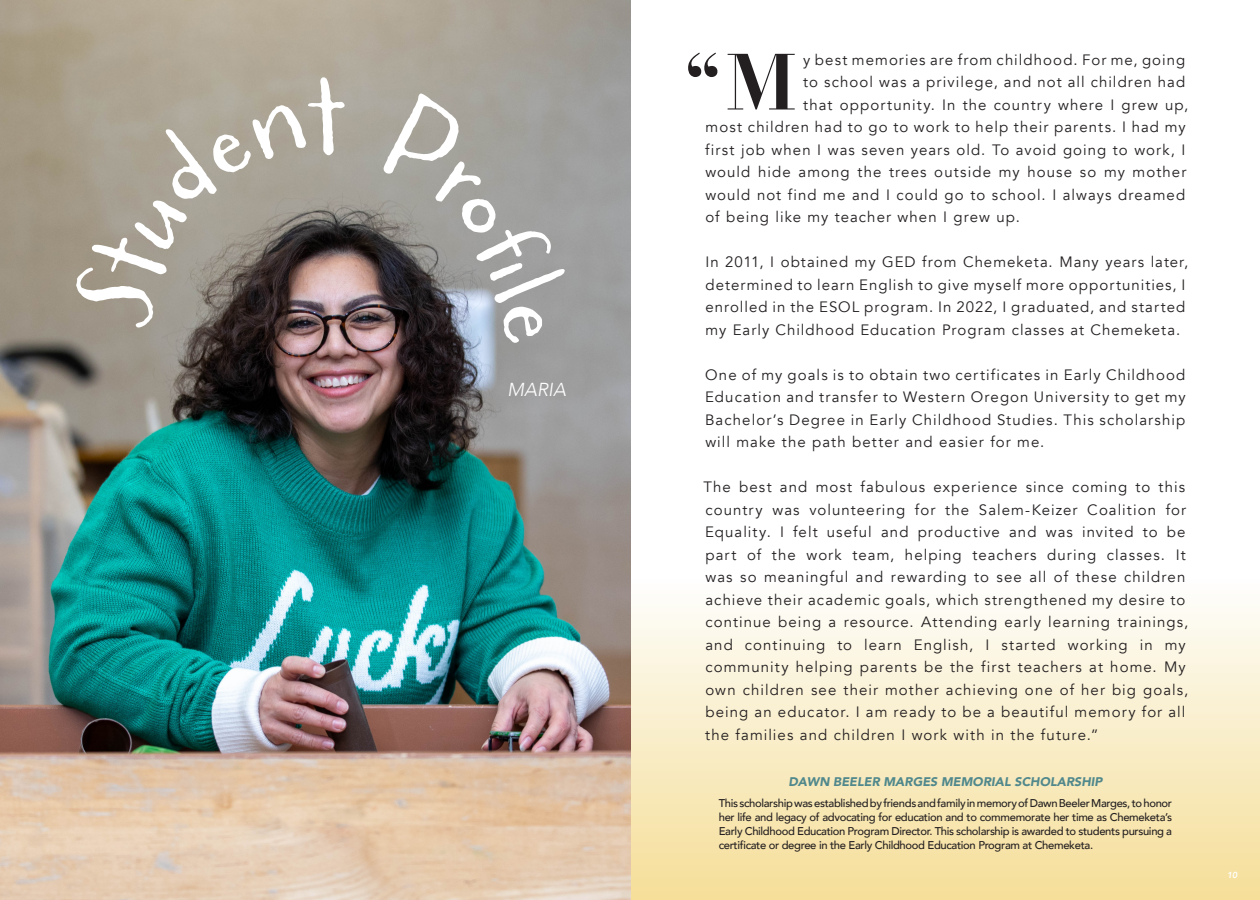
<style>
.page{position:relative;width:1260px;height:900px;background:#fff}
.page>*{position:absolute;margin:0;border:0;box-sizing:border-box;transform-origin:0 0}
.t1{font:700 78.25px "Didot";color:#231f20}
.disclaimer{font:italic 300 18.75px "Avenir";color:#fff}
.t2{font:15px/22.5px "Avenir";letter-spacing:.07em;color:#231f20}
.disclaimer-2{font:italic 900 12.5px "Avenir";color:#50888c}
.disclaimer-3{font:500 11.25px/13.8px "Avenir";letter-spacing:-.03em;color:#231f20;text-align:justify}
.H1_Sub{font:italic 800 8.75px "Avenir";color:#fff}
</style>
<div class="page">
<div style="left:0;top:521px;width:1260px;height:379px;background:linear-gradient(to bottom,#fff,#f5de99)"></div>
<img style="left:0;top:0;width:630px;height:900px">
<svg style="left:69px;top:77px;width:276px;height:253px;background:#9a9286"></svg>
<svg style="left:375px;top:93px;width:193px;height:251px;background:#93918f"></svg>
<p class="disclaimer" style="left:508px;top:378px;width:60px">MARIA</p>
<p class="t1" style="left:685px;top:33px;width:114px">“M</p>
<p class="t2" style="left:803px;top:48px;width:384px">y best memories are from childhood. For me, going</p>
<p class="t2" style="left:803px;top:71px;width:383px">to school was a privilege, and not all children had</p>
<p class="t2" style="left:803px;top:93px;width:387px">that opportunity. In the country where I grew up,</p>
<p class="t2" style="left:706px;top:116px;width:482px">most children had to go to work to help their parents. I had my</p>
<p class="t2" style="left:705px;top:138px;width:482px">first job when I was seven years old. To avoid going to work, I</p>
<p class="t2" style="left:705px;top:161px;width:482px">would hide among the trees outside my house so my mother</p>
<p class="t2" style="left:705px;top:183px;width:481px">would not find me and I could go to school. I always dreamed</p>
<p class="t2" style="left:705px;top:206px;width:316px">of being like my teacher when I grew up.</p>
<p class="t2" style="left:705px;top:251px;width:484px">In 2011, I obtained my GED from Chemeketa. Many years later, determined to learn English to give myself more opportunities, I enrolled in the ESOL program. In 2022, I graduated, and started my Early Childhood Education Program classes at Chemeketa.</p>
<p class="t2" style="left:705px;top:363px;width:482px;text-align:justify">One of my goals is to obtain two certificates in Early Childhood Education and transfer to Western Oregon University to get my Bachelor’s Degree in Early Childhood Studies. This scholarship will make the path better and easier for me.</p>
<p class="t2" style="left:703px;top:476px;width:487px">The best and most fabulous experience since coming to this country was volunteering for the Salem-Keizer Coalition for Equality. I felt useful and productive and was invited to be part of the work team, helping teachers during classes. It was so meaningful and rewarding to see all of these children achieve their academic goals, which strengthened my desire to continue being a resource. Attending early learning trainings, and continuing to learn English, I started working in my community helping parents be the first teachers at home. My own children see their mother achieving one of her big goals, being an educator. I am ready to be a beautiful memory for all the families and children I work with in the future.”</p>
<p class="disclaimer-2" style="left:788px;top:771px;width:315px">DAWN BEELER MARGES MEMORIAL SCHOLARSHIP</p>
<p class="disclaimer-3" style="left:719px;top:796px;width:455px">This scholarship was established by friends and family in memory of Dawn Beeler Marges, to honor her life and legacy of advocating for education and to commemorate her time as Chemeketa’s Early Childhood Education Program Director. This scholarship is awarded to students pursuing a certificate or degree in the Early Childhood Education Program at Chemeketa.</p>
<p class="H1_Sub" style="left:1227px;top:869px;width:12px">10</p>
</div>
